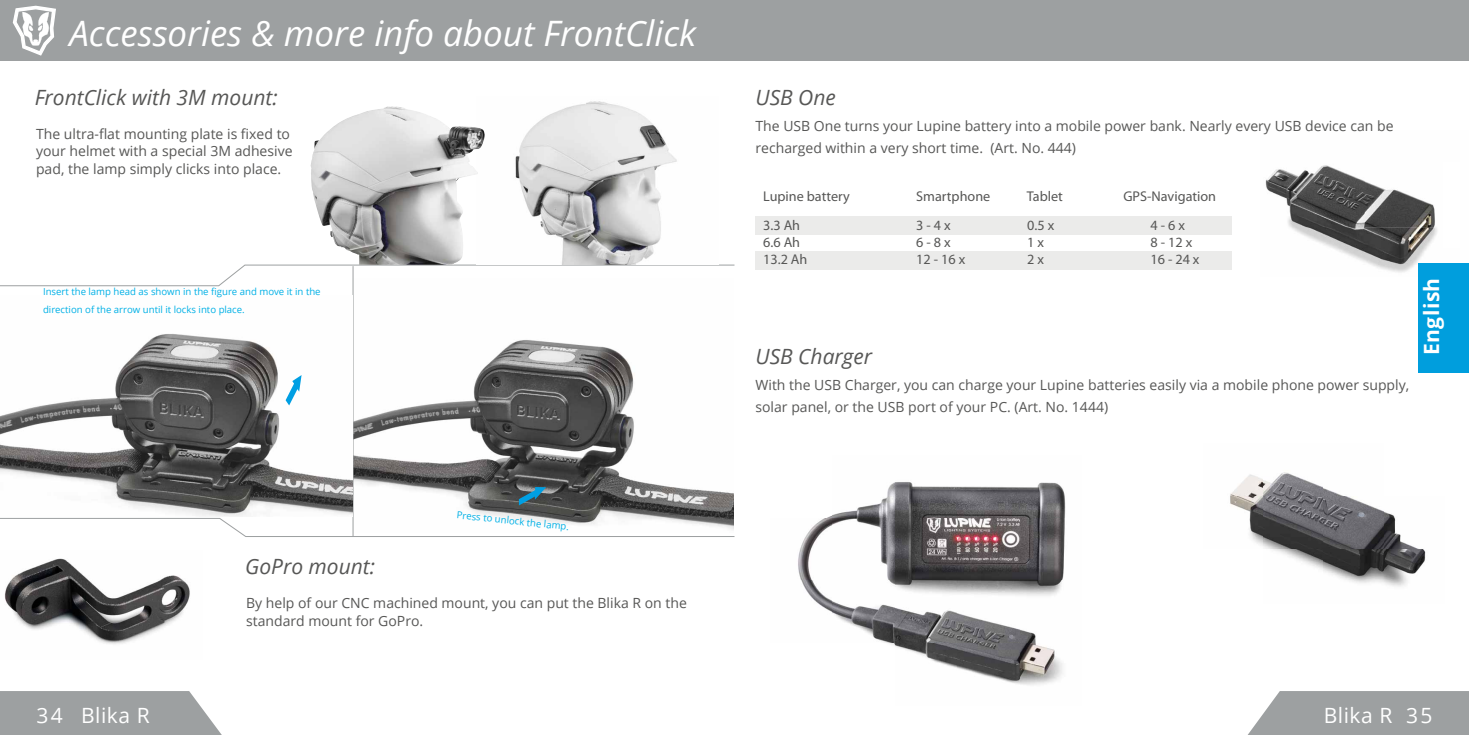
<style>
.page{position:relative;width:1469px;height:735px;background:#fff}
.page>*{position:absolute;margin:0;border:0;box-sizing:border-box;transform-origin:0 0}
.t1{font:italic 35px "Open Sans";color:#fff}
.t2{font:italic 21px "Open Sans";color:#575756}
.t3{font:21px "Open Sans";letter-spacing:.025em;color:#fff}
.t4{font:700 21px "Open Sans";letter-spacing:.025em;color:#fff}
.t5{font:14.17px "Myriad Pro";color:#575756}
.t6{font:14px/17.3px "Open Sans";color:#575756}
.t7{font:9.62px/17.3px "Open Sans";color:#00b0e6}
</style>
<div class="page">
<img style="left:352px;top:286px;width:381px;height:231px">
<svg style="left:0;top:691px;width:221px;height:43px;background:#a4a6a7"></svg>
<div style="left:0;top:0;width:734px;height:61px;background:#9da0a1"></div>
<svg style="left:13px;top:6px;width:43px;height:50px"></svg>
<svg style="left:0;top:264px;width:735px;height:22px"></svg>
<svg style="left:0;top:517px;width:734px;height:19px"></svg>
<img style="left:515px;top:101px;width:162px;height:163px">
<img style="left:310px;top:106px;width:175px;height:158px">
<img style="left:4px;top:558px;width:186px;height:86px">
<hr style="left:353px;top:266px;width:1px;height:270px;background:#9da0a1">
<svg style="left:1248px;top:691px;width:220px;height:43px;background:#a4a7a8"></svg>
<div style="left:1418px;top:263px;width:50px;height:110px;background:#009edd"></div>
<div style="left:734px;top:0;width:734px;height:61px;background:#9da0a1"></div>
<img style="left:1265px;top:165px;width:172px;height:108px">
<img style="left:1418px;top:263px;width:19px;height:10px">
<img style="left:1230px;top:472px;width:196px;height:115px">
<img style="left:798px;top:482px;width:268px;height:203px">
<div style="left:755px;top:216px;width:476px;height:18px;background:#ebebea"></div>
<div style="left:755px;top:251px;width:476px;height:18px;background:#ebebea"></div>
<img style="left:1px;top:334px;width:351px;height:182px">
<svg style="left:519px;top:487px;width:27px;height:18px"></svg>
<svg style="left:285px;top:375px;width:16px;height:30px"></svg>
<h1 class="t1" style="left:69px;top:10px;width:628px">Accessories &amp; more info about FrontClick</h1>
<h2 class="t2" style="left:35px;top:83px;width:244px">FrontClick with 3M mount:</h2>
<p class="t6" style="left:36px;top:125px;width:258px">The ultra-flat mounting plate is fixed to your helmet with a special 3M adhesive pad, the lamp simply clicks into place.</p>
<p class="t7" style="left:43px;top:283px;width:279px">Insert the lamp head as shown in the figure and move it in the direction of the arrow until it locks into place.</p>
<h2 class="t2" style="left:245px;top:552px;width:131px">GoPro mount:</h2>
<p class="t7" style="left:458px;top:505px;width:114px;rotate:6deg">Press to unlock the lamp.</p>
<h2 class="t3" style="left:37px;top:700px;width:115px">34 Blika R</h2>
<p class="t6" style="left:246px;top:594px;width:442px">By help of our CNC machined mount, you can put the Blika R on the standard mount for GoPro.</p>
<h2 class="t2" style="left:755px;top:82px;width:82px">USB One</h2>
<p class="t6" style="left:755px;top:114px;width:639px;line-height:22.8px">The USB One turns your Lupine battery into a mobile power bank. Nearly every USB device can be recharged within a very short time. (Art. No. 444)</p>
<p class="t5" style="left:763px;top:187px;width:88px">Lupine battery</p>
<p class="t5" style="left:916px;top:187px;width:75px">Smartphone</p>
<p class="t5" style="left:1026px;top:187px;width:38px">Tablet</p>
<p class="t5" style="left:1123px;top:187px;width:94px">GPS-Navigation</p>
<p class="t5" style="left:763px;top:217px;width:38px">3.3 Ah</p>
<p class="t5" style="left:916px;top:217px;width:36px">3 - 4 x</p>
<p class="t5" style="left:1027px;top:217px;width:29px">0.5 x</p>
<p class="t5" style="left:1150px;top:217px;width:36px">4 - 6 x</p>
<p class="t5" style="left:763px;top:234px;width:38px">6.6 Ah</p>
<p class="t5" style="left:916px;top:234px;width:36px">6 - 8 x</p>
<p class="t5" style="left:1027px;top:234px;width:18px">1 x</p>
<p class="t5" style="left:1150px;top:234px;width:43px">8 - 12 x</p>
<p class="t5" style="left:763px;top:251px;width:46px">13.2 Ah</p>
<p class="t5" style="left:916px;top:251px;width:51px">12 - 16 x</p>
<p class="t5" style="left:1027px;top:251px;width:18px">2 x</p>
<p class="t5" style="left:1150px;top:251px;width:51px">16 - 24 x</p>
<h2 class="t2" style="left:755px;top:341px;width:118px">USB Charger</h2>
<p class="t6" style="left:755px;top:372px;width:655px;line-height:22.8px">With the USB Charger, you can charge your Lupine batteries easily via a mobile phone power supply, solar panel, or the USB port of your PC. (Art. No. 1444)</p>
<h2 class="t4" style="left:1416px;top:355px;width:79px;rotate:-90deg">English</h2>
<h2 class="t3" style="left:1323px;top:700px;width:110px">Blika R 35</h2>
</div>
